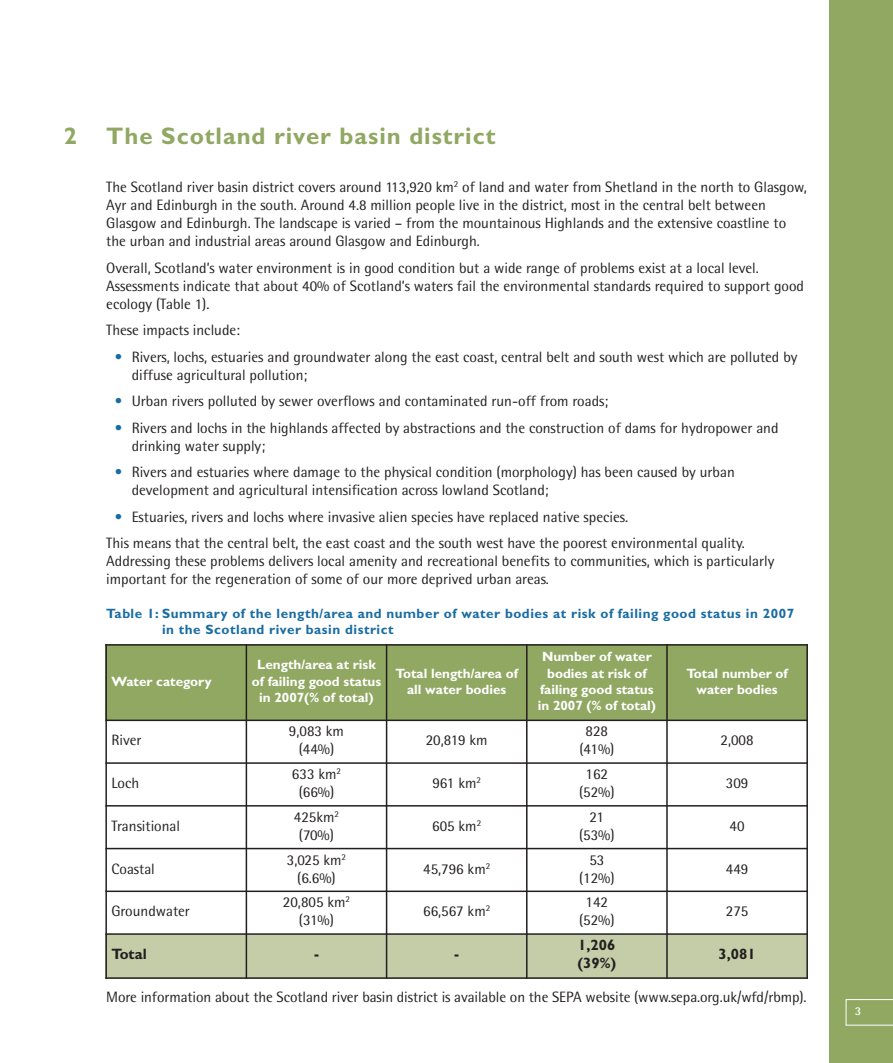
<style>
.page{position:relative;width:893px;height:1063px;background:#fff}
.page>*{position:absolute;margin:0;border:0;box-sizing:border-box;transform-origin:0 0}
.t1{font:700 24px "Gill Sans";letter-spacing:.04em;color:#91a863}
.t2{font:15px/18px "Rotis Semi Sans";color:#231f20;text-align:center}
.t3{font:700 15px/18px "Gill Sans";color:#231f20}
.t4{font:700 13.5px/16.2px "Gill Sans";color:#fff;text-align:center}
.t5{font:700 13.5px/16.2px "Gill Sans";letter-spacing:.04em;color:#196ca2}
.t6{font:700 12px "Rotis Semi Sans";color:#fff}
.s1{color:#196ca2}
</style>
<div class="page">
<div style="left:829px;top:0;width:64px;height:1063px;background:#91a863"></div>
<svg style="left:846px;top:999px;width:47px;height:27px"></svg>
<div style="left:105px;top:644px;width:141px;height:76px;background:#91a863"></div>
<div style="left:246px;top:644px;width:141px;height:76px;background:#91a863"></div>
<div style="left:387px;top:644px;width:140px;height:76px;background:#91a863"></div>
<div style="left:527px;top:644px;width:140px;height:76px;background:#91a863"></div>
<div style="left:667px;top:644px;width:141px;height:76px;background:#91a863"></div>
<div style="left:105px;top:934px;width:141px;height:45px;background:#c4cda8"></div>
<div style="left:246px;top:934px;width:141px;height:45px;background:#c4cda8"></div>
<div style="left:387px;top:934px;width:140px;height:45px;background:#c4cda8"></div>
<div style="left:527px;top:934px;width:140px;height:45px;background:#c4cda8"></div>
<div style="left:667px;top:934px;width:141px;height:45px;background:#c4cda8"></div>
<hr style="left:105px;top:644px;width:2px;height:335px;background:#231f20">
<hr style="left:246px;top:644px;width:1px;height:335px;background:#231f20">
<hr style="left:386px;top:644px;width:1px;height:335px;background:#231f20">
<hr style="left:526px;top:644px;width:1px;height:335px;background:#231f20">
<hr style="left:666px;top:644px;width:2px;height:335px;background:#231f20">
<hr style="left:806px;top:644px;width:2px;height:335px;background:#231f20">
<hr style="left:105px;top:644px;width:703px;height:2px;background:#231f20">
<hr style="left:105px;top:720px;width:703px;height:1px;background:#231f20">
<hr style="left:105px;top:762px;width:703px;height:2px;background:#231f20">
<hr style="left:105px;top:805px;width:703px;height:2px;background:#231f20">
<hr style="left:105px;top:848px;width:703px;height:1px;background:#231f20">
<hr style="left:105px;top:891px;width:703px;height:1px;background:#231f20">
<hr style="left:105px;top:933px;width:703px;height:2px;background:#231f20">
<hr style="left:105px;top:977px;width:703px;height:2px;background:#231f20">
<h1 class="t1" style="left:64px;top:127px;width:433px">2 The Scotland river basin district</h1>
<p class="t2" style="left:106px;top:180px;width:702px;text-align:left">The Scotland river basin district covers around 113,920 km<sup>2</sup> of land and water from Shetland in the north to Glasgow, Ayr and Edinburgh in the south. Around 4.8 million people live in the district, most in the central belt between Glasgow and Edinburgh. The landscape is varied – from the mountainous Highlands and the extensive coastline to the urban and industrial areas around Glasgow and Edinburgh.</p>
<p class="t2" style="left:106px;top:260px;width:699px;text-align:left">Overall, Scotland’s water environment is in good condition but a wide range of problems exist at a local level.<br>Assessments indicate that about 40% of Scotland’s waters fail the environmental standards required to support good ecology (Table 1).</p>
<p class="t2" style="left:106px;top:323px;width:135px">These impacts include:</p>
<p class="t2" style="left:132px;top:349px;width:667px;text-align:left;text-indent:-17px"><span class="s1">•</span> Rivers, lochs, estuaries and groundwater along the east coast, central belt and south west which are polluted by diffuse agricultural pollution;</p>
<p class="t2" style="left:115px;top:394px;width:495px"><span class="s1">•</span> Urban rivers polluted by sewer overflows and contaminated run-off from roads;</p>
<p class="t2" style="left:132px;top:420px;width:648px;text-align:left;text-indent:-17px"><span class="s1">•</span> Rivers and lochs in the highlands affected by abstractions and the construction of dams for hydropower and drinking water supply;</p>
<p class="t2" style="left:132px;top:465px;width:605px;text-align:left;text-indent:-17px"><span class="s1">•</span> Rivers and estuaries where damage to the physical condition (morphology) has been caused by urban development and agricultural intensification across lowland Scotland;</p>
<p class="t2" style="left:106px;top:505px;width:640px;line-height:26.5px;text-align:left;text-indent:9px"><span class="s1">•</span> Estuaries, rivers and lochs where invasive alien species have replaced native species.<br>This means that the central belt, the east coast and the south west have the poorest environmental quality.</p>
<p class="t2" style="left:106px;top:554px;width:670px;text-align:left">Addressing these problems delivers local amenity and recreational benefits to communities, which is particularly important for the regeneration of some of our more deprived urban areas.</p>
<p class="t5" style="left:162px;top:607px;width:634px;text-indent:-56px">Table 1: Summary of the length/area and number of water bodies at risk of failing good status in 2007 in the Scotland river basin district</p>
<p class="t4" style="left:111px;top:674px;width:102px">Water category</p>
<p class="t4" style="left:252px;top:658px;width:131px">Length/area at risk of failing good status in 2007(% of total)</p>
<p class="t4" style="left:396px;top:666px;width:124px">Total length/area of all water bodies</p>
<p class="t4" style="left:538px;top:650px;width:120px">Number of water bodies at risk of failing good status in 2007 (% of total)</p>
<p class="t4" style="left:686px;top:666px;width:103px">Total number of water bodies</p>
<p class="t2" style="left:111px;top:733px;width:32px">River</p>
<p class="t2" style="left:289px;top:724px;width:57px">9,083 km (44%)</p>
<p class="t2" style="left:426px;top:733px;width:64px">20,819 km</p>
<p class="t2" style="left:579px;top:724px;width:37px">828 (41%)</p>
<p class="t2" style="left:720px;top:733px;width:35px">2,008</p>
<p class="t2" style="left:111px;top:775px;width:29px">Loch</p>
<p class="t2" style="left:292px;top:766px;width:50px">633 km<sup>2 </sup>(66%)</p>
<p class="t2" style="left:432px;top:775px;width:50px">961 km<sup>2</sup></p>
<p class="t2" style="left:579px;top:766px;width:37px">162 (52%)</p>
<p class="t2" style="left:726px;top:775px;width:24px">309</p>
<p class="t2" style="left:111px;top:818px;width:70px">Transitional</p>
<p class="t2" style="left:294px;top:809px;width:47px">425km<sup>2 </sup>(70%)</p>
<p class="t2" style="left:432px;top:818px;width:50px">605 km<sup>2</sup></p>
<p class="t2" style="left:579px;top:809px;width:37px">21 (53%)</p>
<p class="t2" style="left:730px;top:818px;width:17px">40</p>
<p class="t2" style="left:111px;top:861px;width:45px">Coastal</p>
<p class="t2" style="left:287px;top:852px;width:61px">3,025 km<sup>2 </sup>(6.6%)</p>
<p class="t2" style="left:423px;top:861px;width:69px">45,796 km<sup>2</sup></p>
<p class="t2" style="left:579px;top:852px;width:37px">53 (12%)</p>
<p class="t2" style="left:726px;top:861px;width:24px">449</p>
<p class="t2" style="left:111px;top:904px;width:80px">Groundwater</p>
<p class="t2" style="left:283px;top:895px;width:69px">20,805 km<sup>2 </sup>(31%)</p>
<p class="t2" style="left:423px;top:904px;width:69px">66,567 km<sup>2</sup></p>
<p class="t2" style="left:579px;top:895px;width:37px">142 (52%)</p>
<p class="t2" style="left:726px;top:904px;width:24px">275</p>
<p class="t3" style="left:111px;top:947px;width:37px">Total</p>
<p class="t3" style="left:314px;top:947px;width:6px">-</p>
<p class="t3" style="left:454px;top:947px;width:6px">-</p>
<p class="t3" style="left:577px;top:938px;width:40px">1,206 (39%)</p>
<p class="t3" style="left:718px;top:947px;width:39px">3,081</p>
<p class="t2" style="left:106px;top:990px;width:702px">More information about the Scotland river basin district is available on the SEPA website (www.sepa.org.uk/wfd/rbmp).</p>
<p class="t6" style="left:855px;top:1007px;width:8px">3</p>
</div>
